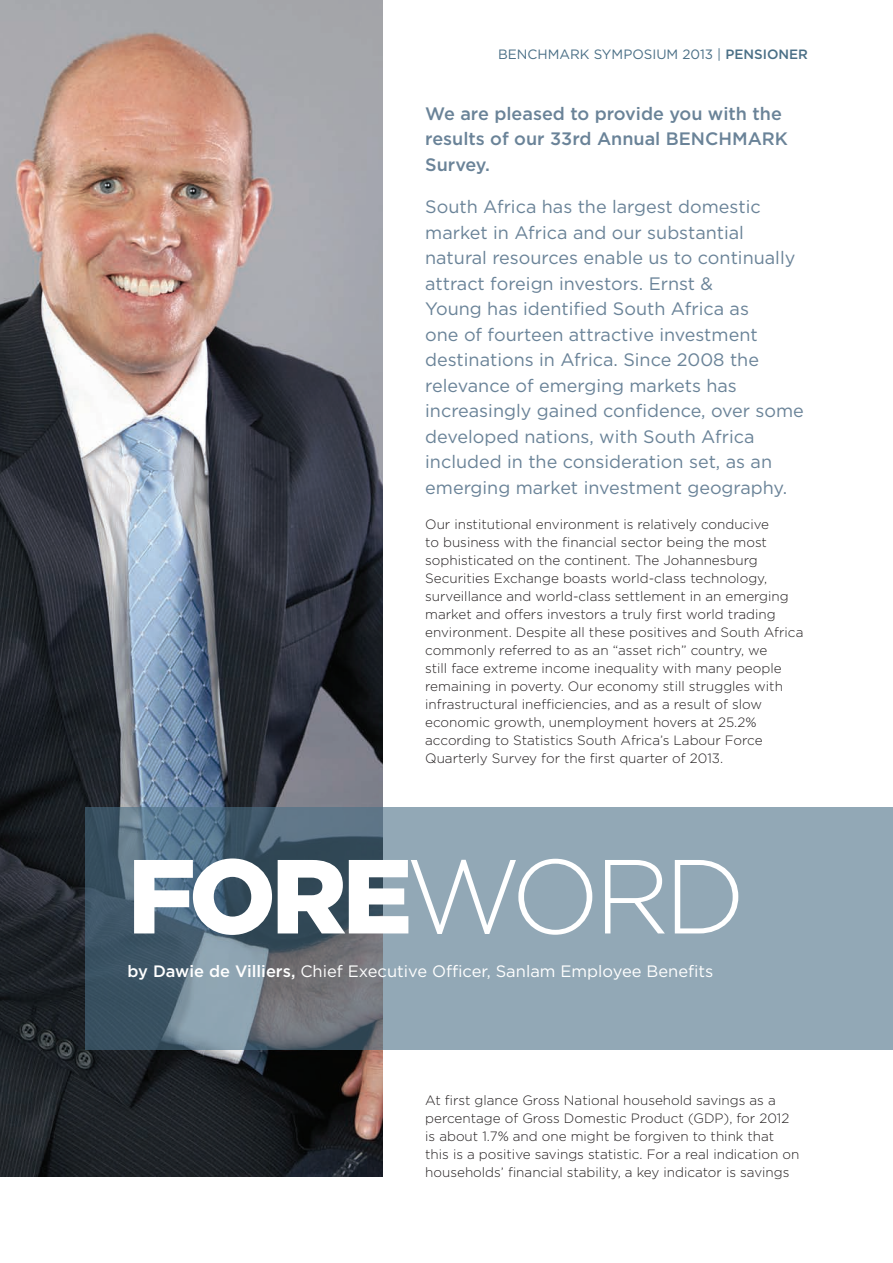
<style>
.page{position:relative;width:893px;height:1263px;background:#fff}
.page>*{position:absolute;margin:0;border:0;box-sizing:border-box;transform-origin:0 0}
.t1{font:900 105px "Gotham";color:#fff}
.t2{font:18px/25.5px "Gotham";color:#6a8398}
.t3{font:500 18px/25.5px "Gotham";color:#6a8398}
.t4{font:16.5px "Gotham";color:#fff}
.t5{font:300 13.5px/18px "Gotham";color:#231f20}
.t6{font:13.5px "Gotham";color:#4a6f86}
.s1{font-weight:500}
.s2{font-weight:300}
</style>
<div class="page">
<img style="left:0;top:0;width:383px;height:1177px">
<svg style="left:85px;top:807px;width:808px;height:242px;background:#798f9d"></svg>
<p class="t6" style="left:498px;top:45px;width:311px">BENCHMARK SYMPOSIUM 2013 | <span class="s1">PENSIONER</span></p>
<h2 class="t3" style="left:425px;top:100px;width:364px">We are pleased to provide you with the results of our 33rd Annual BENCHMARK<br>Survey.</h2>
<p class="t2" style="left:425px;top:194px;width:380px">South Africa has the largest domestic market in Africa and our substantial natural resources enable us to continually attract foreign investors. Ernst &amp;<br>Young has identified South Africa as<br>one of fourteen attractive investment destinations in Africa. Since 2008 the relevance of emerging markets has increasingly gained confidence, over some developed nations, with South Africa included in the consideration set, as an emerging market investment geography.</p>
<p class="t5" style="left:425px;top:515px;width:380px">Our institutional environment is relatively conducive<br>to business with the financial sector being the most sophisticated on the continent. The Johannesburg Securities Exchange boasts world-class technology, surveillance and world-class settlement in an emerging market and offers investors a truly first world trading environment. Despite all these positives and South Africa commonly referred to as an “asset rich” country, we<br>still face extreme income inequality with many people remaining in poverty. Our economy still struggles with infrastructural inefficiencies, and as a result of slow economic growth, unemployment hovers at 25.2% according to Statistics South Africa’s Labour Force Quarterly Survey for the first quarter of 2013.</p>
<h1 class="t1" style="left:128px;top:824px;width:620px">FORE<span class="s2">WORD</span></h1>
<p class="t4" style="left:128px;top:961px;width:587px"><span class="s1">by Dawie de Villiers,</span> Chief Executive Officer, Sanlam Employee Benefits</p>
<p class="t5" style="left:425px;top:1091px;width:376px">At first glance Gross National household savings as a percentage of Gross Domestic Product (GDP), for 2012 is about 1.7% and one might be forgiven to think that this is a positive savings statistic. For a real indication on households’ financial stability, a key indicator is savings</p>
</div>
